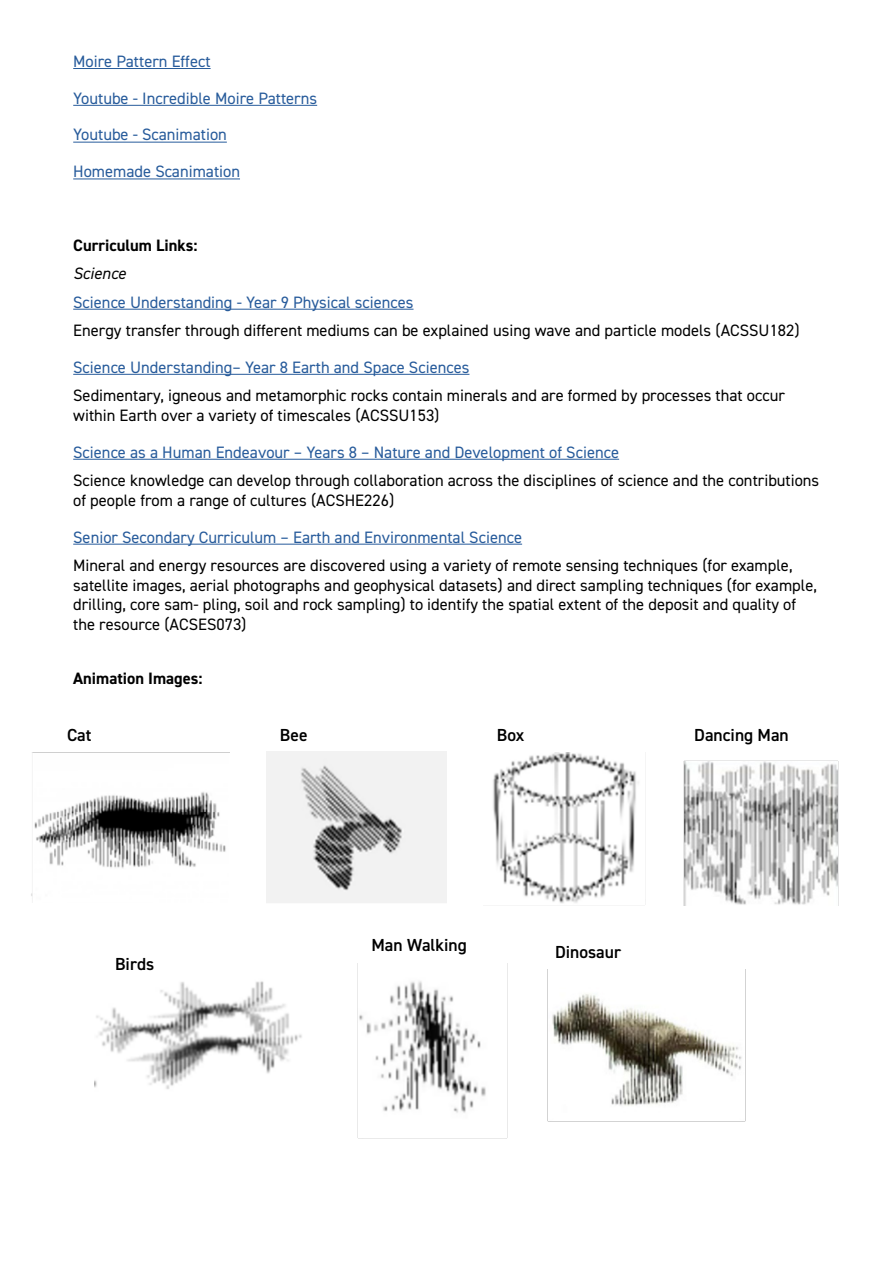
<style>
.page{position:relative;width:893px;height:1263px;background:#fff}
.page>*{position:absolute;margin:0;border:0;box-sizing:border-box;transform-origin:0 0}
.t1{font:600 17.55px "DIN2014";color:#000}
.t2{font:16.5px/19.8px "DIN2014";color:#000}
.t3{font:16.5px "DIN2014";color:#275b9b}
.t4{font:700 16.5px "DIN2014";color:#000}
.t5{font:italic 16.5px "DIN2014";color:#000}
</style>
<div class="page">
<hr style="left:73px;top:68px;width:138px;height:1px;background:#275b9b">
<hr style="left:73px;top:105px;width:244px;height:1px;background:#275b9b">
<hr style="left:73px;top:142px;width:154px;height:1px;background:#275b9b">
<hr style="left:73px;top:179px;width:167px;height:1px;background:#275b9b">
<hr style="left:73px;top:309px;width:340px;height:1px;background:#275b9b">
<hr style="left:73px;top:374px;width:396px;height:1px;background:#275b9b">
<hr style="left:73px;top:459px;width:546px;height:1px;background:#275b9b">
<hr style="left:73px;top:544px;width:449px;height:1px;background:#275b9b">
<img style="left:267px;top:751px;width:179px;height:152px">
<img style="left:94px;top:981px;width:208px;height:108px">
<img style="left:493px;top:752px;width:153px;height:153px">
<img style="left:31px;top:752px;width:199px;height:150px">
<img style="left:683px;top:760px;width:156px;height:145px">
<img style="left:552px;top:994px;width:190px;height:112px">
<img style="left:357px;top:963px;width:129px;height:175px">
<p class="t3" style="left:73px;top:51px;width:139px">Moire Pattern Effect</p>
<p class="t3" style="left:73px;top:88px;width:245px">Youtube - Incredible Moire Patterns</p>
<p class="t3" style="left:73px;top:124px;width:155px">Youtube - Scanimation</p>
<p class="t3" style="left:73px;top:161px;width:168px">Homemade Scanimation</p>
<p class="t4" style="left:73px;top:234px;width:126px">Curriculum Links:</p>
<p class="t5" style="left:73px;top:263px;width:54px">Science</p>
<p class="t3" style="left:73px;top:292px;width:342px">Science Understanding - Year 9 Physical sciences</p>
<p class="t2" style="left:73px;top:320px;width:728px">Energy transfer through different mediums can be explained using wave and particle models (ACSSU182)</p>
<p class="t3" style="left:73px;top:357px;width:398px">Science Understanding– Year 8 Earth and Space Sciences</p>
<p class="t2" style="left:73px;top:385px;width:713px">Sedimentary, igneous and metamorphic rocks contain minerals and are formed by processes that occur within Earth over a variety of timescales (ACSSU153)</p>
<p class="t3" style="left:73px;top:442px;width:547px">Science as a Human Endeavour – Years 8 – Nature and Development of Science</p>
<p class="t2" style="left:73px;top:470px;width:748px">Science knowledge can develop through collaboration across the disciplines of science and the contributions of people from a range of cultures (ACSHE226)</p>
<p class="t3" style="left:73px;top:526px;width:450px">Senior Secondary Curriculum – Earth and Environmental Science</p>
<p class="t2" style="left:73px;top:555px;width:745px">Mineral and energy resources are discovered using a variety of remote sensing techniques (for example, satellite images, aerial photographs and geophysical datasets) and direct sampling techniques (for example, drilling, core sam- pling, soil and rock sampling) to identify the spatial extent of the deposit and quality of the resource (ACSES073)</p>
<p class="t4" style="left:73px;top:667px;width:131px">Animation Images:</p>
<p class="t1" style="left:67px;top:723px;width:26px">Cat</p>
<p class="t1" style="left:280px;top:723px;width:29px">Bee</p>
<p class="t1" style="left:497px;top:723px;width:29px">Box</p>
<p class="t1" style="left:694px;top:723px;width:96px">Dancing Man</p>
<p class="t1" style="left:115px;top:952px;width:41px">Birds</p>
<p class="t1" style="left:371px;top:933px;width:97px">Man Walking</p>
<p class="t1" style="left:555px;top:940px;width:67px">Dinosaur</p>
</div>
